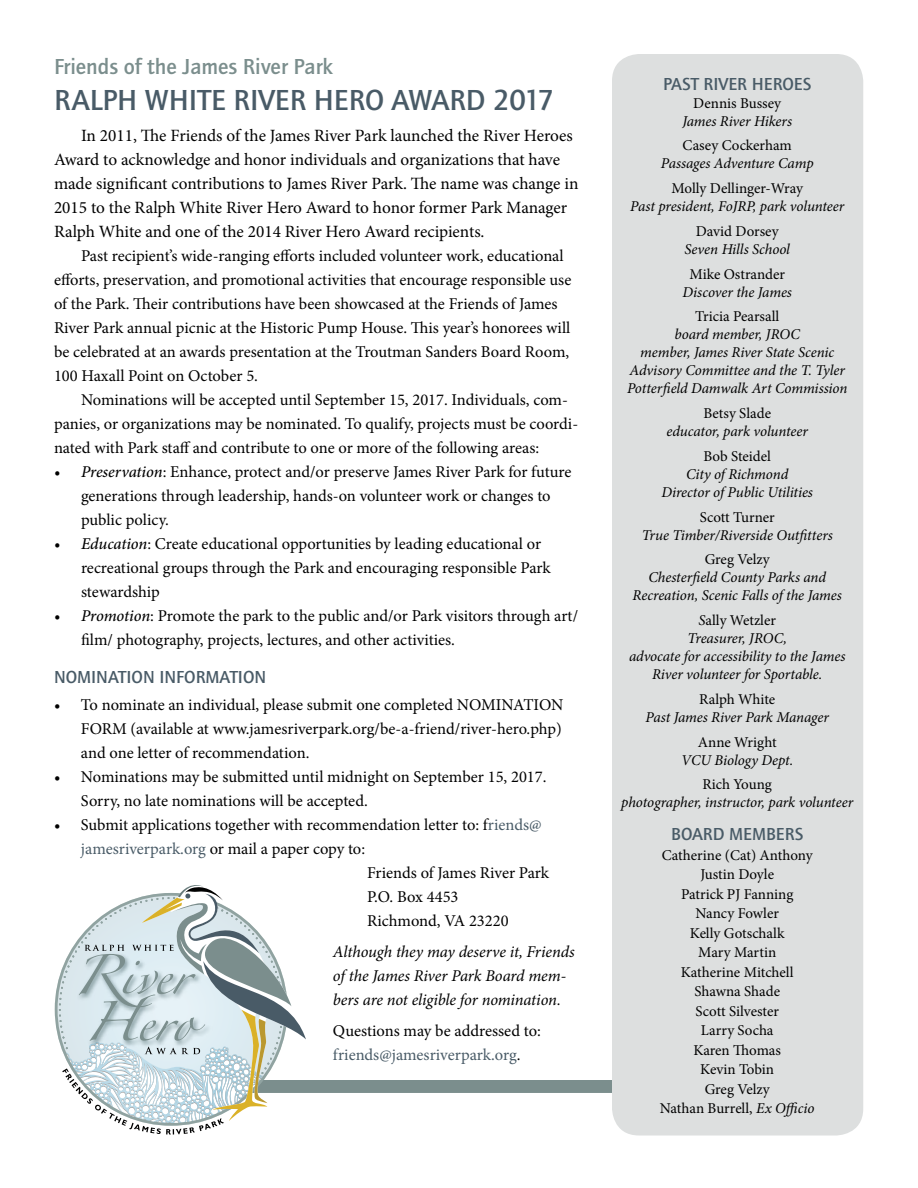
<style>
.page{position:relative;width:918px;height:1188px;background:#fff}
.page>*{position:absolute;margin:0;border:0;box-sizing:border-box;transform-origin:0 0}
.t1{font:500 30px "Quay Sans";color:#495b67}
.t2{font:500 22.5px "Quay Sans";color:#7b8e8d}
.t3{font:500 18px "Quay Sans";color:#495b67}
.t4{font:17.25px/24px "Minion Pro";letter-spacing:-.005em;color:#000}
.t5{font:16.5px/24px "Minion Pro";letter-spacing:-.005em;color:#000}
.t6{font:italic 16.5px/24px "Minion Pro";letter-spacing:-.01em;color:#000}
.t7{font:italic 15px/18px "Minion Pro";letter-spacing:-.01em;color:#000;text-align:center}
.t8{font:15px/19.5px "Minion Pro";letter-spacing:-.005em;color:#000;text-align:center}
.s1{font-weight:500;font-style:italic}
.s2{color:#495b67}
.s3{font-style:normal}
.s4{font-style:italic}
</style>
<div class="page">
<div style="left:216px;top:1080px;width:421px;height:13px;background:#7b8e8d;border-radius:5px"></div>
<svg style="left:58px;top:885px;width:248px;height:250px"></svg>
<div style="left:612px;top:54px;width:251px;height:1082px;background:#dddfdf;border-radius:27px"></div>
<h2 class="t2" style="left:54px;top:54px;width:280px">FRIENDS OF THE JAMES RIVER PARK</h2>
<h1 class="t1" style="left:54px;top:83px;width:130px">RALPH WHITE</h1>
<h1 class="t1" style="left:234px;top:83px;width:31px">RIVER</h1>
<h1 class="t1" style="left:314px;top:83px;width:37px">HERO</h1>
<h1 class="t1" style="left:392px;top:83px;width:37px">AWARD</h1>
<h1 class="t1" style="left:493px;top:83px;width:63px">2017</h1>
<p class="t4" style="left:54px;top:124px;width:526px;text-indent:27px">In 2011, The Friends of the James River Park launched the River Heroes Award to acknowledge and honor individuals and organizations that have made significant contributions to James River Park. The name was change in 2015 to the Ralph White River Hero Award to honor former Park Manager Ralph White and one of the 2014 River Hero Award recipients.</p>
<p class="t5" style="left:54px;top:244px;width:519px;text-indent:27px">Past recipient’s wide-ranging efforts included volunteer work, educational efforts, preservation, and promotional activities that encourage responsible use of the Park. Their contributions have been showcased at the Friends of James River Park annual picnic at the Historic Pump House. This year’s honorees will be celebrated at an awards presentation at the Troutman Sanders Board Room, 100 Haxall Point on October 5.</p>
<p class="t5" style="left:54px;top:388px;width:526px;text-indent:27px">Nominations will be accepted until September 15, 2017. Individuals, com&shy;panies, or organizations may be nominated. To qualify, projects must be coordi&shy;nated with Park staff and contribute to one or more of the following areas:</p>
<p class="t5" style="left:81px;top:460px;width:492px;text-indent:-27px"><span class="s1">• Preservation</span>: Enhance, protect and/or preserve James River Park for future generations through leadership, hands-on volunteer work or changes to public policy.</p>
<p class="t5" style="left:81px;top:532px;width:471px;text-indent:-27px"><span class="s1">• Education</span>: Create educational opportunities by leading educational or recreational groups through the Park and encouraging responsible Park stewardship</p>
<p class="t5" style="left:81px;top:604px;width:499px;text-indent:-27px"><span class="s1">• Promotion</span>: Promote the park to the public and/or Park visitors through art/ film/ photography, projects, lectures, and other activities.</p>
<p class="t3" style="left:54px;top:666px;width:23px">NOMINATION</p>
<p class="t3" style="left:159px;top:666px;width:17px">INFORMATION</p>
<p class="t5" style="left:81px;top:693px;width:484px;text-align:justify;text-indent:-27px">• To nominate an individual, please submit one completed NOMINATION FORM (available at www.jamesriverpark.org/be-a-friend/river-hero.php) and one letter of recommendation.</p>
<p class="t5" style="left:81px;top:765px;width:467px;text-indent:-27px">• Nominations may be submitted until midnight on September 15, 2017.<br>Sorry, no late nominations will be accepted.</p>
<p class="t5" style="left:54px;top:813px;width:489px">• Submit applications together with recommendation letter to: f<span class="s2">riends@</span></p>
<p class="t5" style="left:81px;top:837px;width:286px"><span class="s2">jamesriverpark.org</span> or mail a paper copy to:</p>
<p class="t5" style="left:367px;top:861px;width:183px">Friends of James River Park</p>
<p class="t5" style="left:367px;top:885px;width:93px">P.O. Box 4453</p>
<p class="t5" style="left:367px;top:909px;width:143px">Richmond, VA 23220</p>
<p class="t6" style="left:333px;top:940px;width:243px">Although they may deserve it, Friends of the James River Park Board mem&shy;bers are not eligible for nomination.</p>
<p class="t5" style="left:333px;top:1018px;width:209px">Questions may be addressed to: <span class="s2">friends@jamesriverpark.org</span>.</p>
<p class="t3" style="left:663px;top:74px;width:150px">PAST RIVER HEROES</p>
<p class="t8" style="left:693px;top:93px;width:89px">Dennis Bussey</p>
<p class="t7" style="left:682px;top:112px;width:111px">James River Hikers</p>
<p class="t8" style="left:683px;top:136px;width:111px">Casey Cockerham</p>
<p class="t7" style="left:661px;top:155px;width:154px">Passages Adventure Camp</p>
<p class="t8" style="left:672px;top:179px;width:133px">Molly Dellinger-Wray</p>
<p class="t7" style="left:630px;top:197px;width:216px">Past president, FoJRP, park volunteer</p>
<p class="t8" style="left:696px;top:221px;width:84px">David Dorsey</p>
<p class="t7" style="left:684px;top:240px;width:107px">Seven Hills School</p>
<p class="t8" style="left:689px;top:264px;width:97px">Mike Ostrander</p>
<p class="t7" style="left:682px;top:283px;width:111px">Discover the James</p>
<p class="t8" style="left:695px;top:307px;width:86px">Tricia Pearsall</p>
<p class="t7" style="left:627px;top:326px;width:222px">board member, JROC<br>member, James River State Scenic<br>Advisory Committee and the T. Tyler<br>Potterfield Damwalk Art Commission</p>
<p class="t8" style="left:703px;top:404px;width:69px">Betsy Slade</p>
<p class="t7" style="left:667px;top:422px;width:143px">educator, park volunteer</p>
<p class="t8" style="left:703px;top:446px;width:69px">Bob Steidel</p>
<p class="t7" style="left:661px;top:465px;width:153px">City of Richmond<br>Director of Public Utilities</p>
<p class="t8" style="left:700px;top:507px;width:77px">Scott Turner</p>
<p class="t7" style="left:642px;top:526px;width:193px">True Timber/Riverside Outfitters</p>
<p class="t8" style="left:705px;top:550px;width:67px">Greg Velzy</p>
<p class="t7" style="left:633px;top:569px;width:211px">Chesterfield County Parks and<br>Recreation, Scenic Falls of the James</p>
<p class="t7" style="left:629px;top:611px;width:218px">S<span class="s3">ally Wetzler<br></span>Treasurer, JROC,<br>advocate for accessibility to the James<br>River volunteer for Sportable.</p>
<p class="t8" style="left:699px;top:689px;width:78px">Ralph White</p>
<p class="t7" style="left:645px;top:708px;width:185px">Past James River Park Manager</p>
<p class="t8" style="left:698px;top:732px;width:80px">Anne Wright</p>
<p class="t7" style="left:681px;top:751px;width:114px">VCU Biology Dept.</p>
<p class="t8" style="left:703px;top:775px;width:71px">Rich Young</p>
<p class="t7" style="left:621px;top:794px;width:233px">photographer, instructor, park volunteer</p>
<p class="t3" style="left:671px;top:824px;width:134px">BOARD MEMBERS</p>
<p class="t8" style="left:660px;top:845px;width:156px">Catherine (Cat) Anthony<br>Justin Doyle<br>Patrick PJ Fanning<br>Nancy Fowler<br>Kelly Gotschalk<br>Mary Martin<br>Katherine Mitchell<br>Shawna Shade<br>Scott Silvester<br>Larry Socha<br>Karen Thomas<br>Kevin Tobin<br>Greg Velzy<br>Nathan Burrell, <span class="s4">Ex Officio</span></p>
</div>
